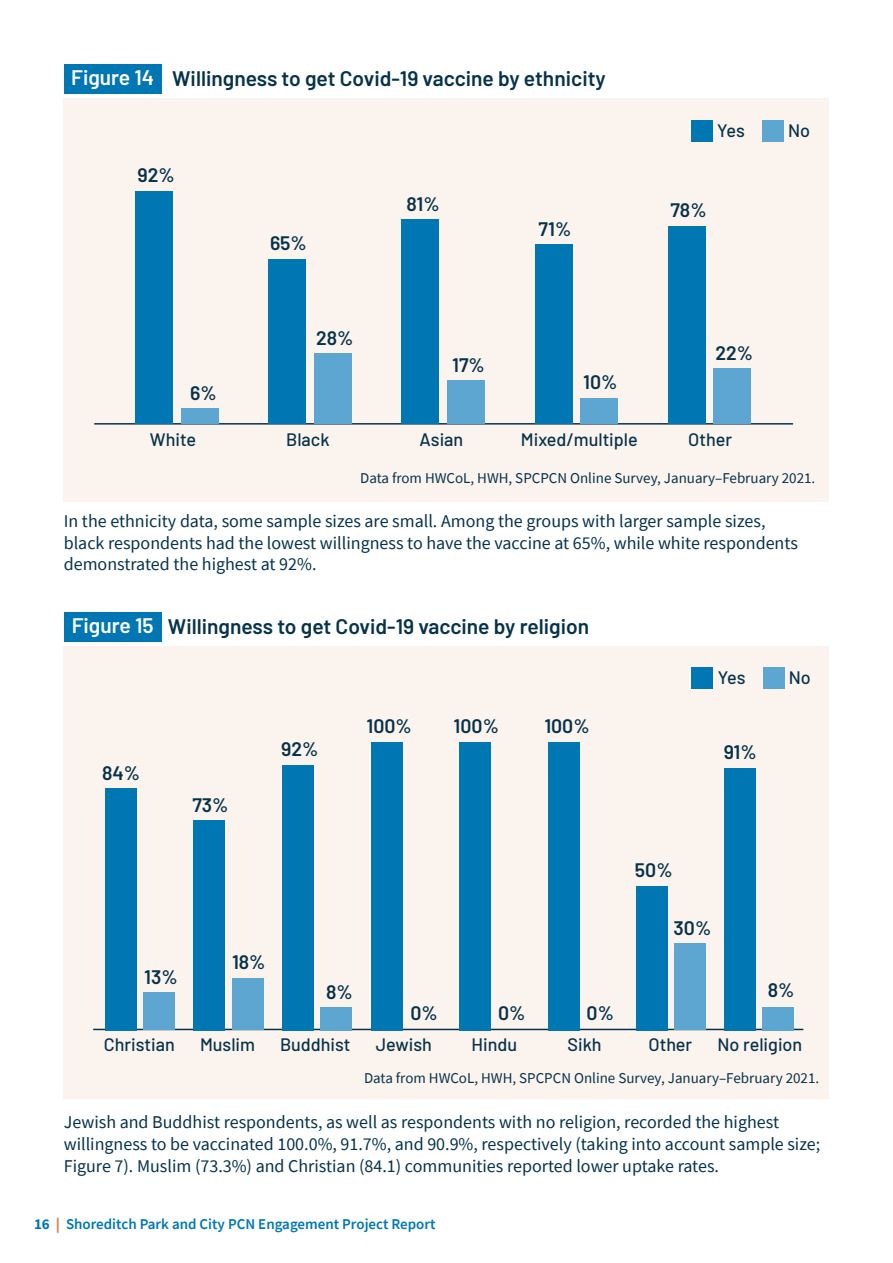
<style>
.page{position:relative;width:893px;height:1263px;background:#fff}
.page>*{position:absolute;margin:0;border:0;box-sizing:border-box;transform-origin:0 0}
.t1{font:600 21px "Barlow";color:#073249}
.t2{font:600 21px "Barlow";color:#fff}
.t3{font:600 19.5px "Barlow";color:#073249}
.t4{font:18px/21.6px "Source Sans Pro";color:#073249}
.t5{font:500 18px "Barlow";color:#073249}
.t6{font:15px "Source Sans Pro";color:#073249}
.t7{font:600 15px "Source Sans Pro";color:#0076b3}
.s1{color:#fff}
.s2{font-weight:700}
.s3{font-weight:900;color:#d2814d}
</style>
<div class="page">
<div style="left:64px;top:98px;width:765px;height:404px;background:#fbf3ed"></div>
<div style="left:64px;top:646px;width:765px;height:453px;background:#fbf3ed"></div>
<div style="left:64px;top:64px;width:98px;height:30px;background:#0076b3"></div>
<div style="left:691px;top:120px;width:21px;height:21px;background:#0076b3"></div>
<div style="left:762px;top:120px;width:21px;height:21px;background:#5ea6d2"></div>
<hr style="left:94px;top:423px;width:699px;height:2px;background:#073249">
<div style="left:713px;top:368px;width:38px;height:56px;background:#5ea6d2"></div>
<div style="left:668px;top:226px;width:37px;height:198px;background:#0076b3"></div>
<div style="left:580px;top:398px;width:38px;height:26px;background:#5ea6d2"></div>
<div style="left:535px;top:244px;width:37px;height:180px;background:#0076b3"></div>
<div style="left:447px;top:381px;width:38px;height:43px;background:#5ea6d2"></div>
<div style="left:401px;top:219px;width:38px;height:205px;background:#0076b3"></div>
<div style="left:314px;top:353px;width:38px;height:71px;background:#5ea6d2"></div>
<div style="left:268px;top:259px;width:38px;height:165px;background:#0076b3"></div>
<div style="left:181px;top:409px;width:37px;height:15px;background:#5ea6d2"></div>
<div style="left:135px;top:191px;width:38px;height:233px;background:#0076b3"></div>
<hr style="left:93px;top:1029px;width:710px;height:1px;background:#073249">
<div style="left:64px;top:612px;width:98px;height:30px;background:#0076b3"></div>
<div style="left:692px;top:667px;width:21px;height:21px;background:#0076b3"></div>
<div style="left:763px;top:667px;width:21px;height:21px;background:#5ea6d2"></div>
<div style="left:763px;top:1007px;width:31px;height:23px;background:#5ea6d2"></div>
<div style="left:724px;top:768px;width:32px;height:262px;background:#0076b3"></div>
<div style="left:674px;top:944px;width:32px;height:86px;background:#5ea6d2"></div>
<div style="left:636px;top:886px;width:31px;height:144px;background:#0076b3"></div>
<div style="left:548px;top:742px;width:31px;height:288px;background:#0076b3"></div>
<div style="left:459px;top:742px;width:32px;height:288px;background:#0076b3"></div>
<div style="left:371px;top:742px;width:31px;height:288px;background:#0076b3"></div>
<div style="left:320px;top:1007px;width:32px;height:23px;background:#5ea6d2"></div>
<div style="left:282px;top:765px;width:32px;height:265px;background:#0076b3"></div>
<div style="left:232px;top:978px;width:31px;height:52px;background:#5ea6d2"></div>
<div style="left:194px;top:820px;width:31px;height:210px;background:#0076b3"></div>
<div style="left:143px;top:993px;width:32px;height:37px;background:#5ea6d2"></div>
<div style="left:105px;top:788px;width:32px;height:242px;background:#0076b3"></div>
<p class="t1" style="left:71px;top:63px;width:536px"><span class="s1">Figure 14</span> Willingness to get Covid-19 vaccine by ethnicity</p>
<p class="t3" style="left:138px;top:161px;width:39px">92%</p>
<p class="t3" style="left:190px;top:379px;width:28px">6%</p>
<p class="t3" style="left:270px;top:228px;width:38px">65%</p>
<p class="t3" style="left:316px;top:323px;width:39px">28%</p>
<p class="t3" style="left:406px;top:190px;width:35px">81%</p>
<p class="t3" style="left:452px;top:350px;width:34px">17%</p>
<p class="t3" style="left:539px;top:214px;width:34px">71%</p>
<p class="t3" style="left:583px;top:367px;width:36px">10%</p>
<p class="t5" style="left:717px;top:117px;width:29px">Yes</p>
<p class="t5" style="left:788px;top:117px;width:24px">No</p>
<p class="t3" style="left:670px;top:196px;width:38px">78%</p>
<p class="t3" style="left:715px;top:339px;width:39px">22%</p>
<p class="t5" style="left:150px;top:426px;width:48px">White</p>
<p class="t5" style="left:286px;top:426px;width:45px">Black</p>
<p class="t5" style="left:420px;top:426px;width:45px">Asian</p>
<p class="t5" style="left:521px;top:426px;width:118px">Mixed/multiple</p>
<p class="t5" style="left:688px;top:426px;width:45px">Other</p>
<p class="t6" style="left:360px;top:469px;width:457px">Data from HWCoL, HWH, SPCPCN Online Survey, January–February 2021.</p>
<p class="t4" style="left:64px;top:510px;width:736px">In the ethnicity data, some sample sizes are small. Among the groups with larger sample sizes, black respondents had the lowest willingness to have the vaccine at 65%, while white respondents demonstrated the highest at 92%.</p>
<p class="t2" style="left:72px;top:610px;width:83px">Figure 15</p>
<p class="t1" style="left:168px;top:610px;width:423px">Willingness to get Covid-19 vaccine by religion</p>
<p class="t3" style="left:102px;top:758px;width:40px">84%</p>
<p class="t3" style="left:192px;top:790px;width:38px">73%</p>
<p class="t3" style="left:281px;top:734px;width:39px">92%</p>
<p class="t3" style="left:366px;top:712px;width:47px">100%</p>
<p class="t3" style="left:454px;top:712px;width:47px">100%</p>
<p class="t3" style="left:544px;top:712px;width:47px">100%</p>
<p class="t3" style="left:144px;top:962px;width:35px">13%</p>
<p class="t3" style="left:232px;top:948px;width:35px">18%</p>
<p class="t3" style="left:326px;top:977px;width:28px">8%</p>
<p class="t3" style="left:410px;top:998px;width:29px">0%</p>
<p class="t3" style="left:498px;top:998px;width:29px">0%</p>
<p class="t3" style="left:587px;top:998px;width:29px">0%</p>
<p class="t5" style="left:718px;top:665px;width:29px">Yes</p>
<p class="t5" style="left:789px;top:665px;width:24px">No</p>
<p class="t3" style="left:724px;top:737px;width:35px">91%</p>
<p class="t3" style="left:635px;top:855px;width:39px">50%</p>
<p class="t3" style="left:674px;top:914px;width:39px">30%</p>
<p class="t3" style="left:768px;top:976px;width:28px">8%</p>
<p class="t5" style="left:104px;top:1032px;width:72px">Christian</p>
<p class="t5" style="left:200px;top:1032px;width:57px">Muslim</p>
<p class="t5" style="left:280px;top:1032px;width:72px">Buddhist</p>
<p class="t5" style="left:376px;top:1032px;width:58px">Jewish</p>
<p class="t5" style="left:472px;top:1032px;width:47px">Hindu</p>
<p class="t5" style="left:567px;top:1032px;width:36px">Sikh</p>
<p class="t5" style="left:648px;top:1032px;width:45px">Other</p>
<p class="t5" style="left:717px;top:1032px;width:86px">No religion</p>
<p class="t6" style="left:364px;top:1068px;width:457px">Data from HWCoL, HWH, SPCPCN Online Survey, January–February 2021.</p>
<p class="t4" style="left:64px;top:1111px;width:758px">Jewish and Buddhist respondents, as well as respondents with no religion, recorded the highest willingness to be vaccinated 100.0%, 91.7%, and 90.9%, respectively (taking into account sample size;<br>Figure 7). Muslim (73.3%) and Christian (84.1) communities reported lower uptake rates.</p>
<p class="t7" style="left:34px;top:1214px;width:403px"><span class="s2">16</span> <span class="s3">|</span> Shoreditch Park and City PCN Engagement Project Report</p>
</div>
